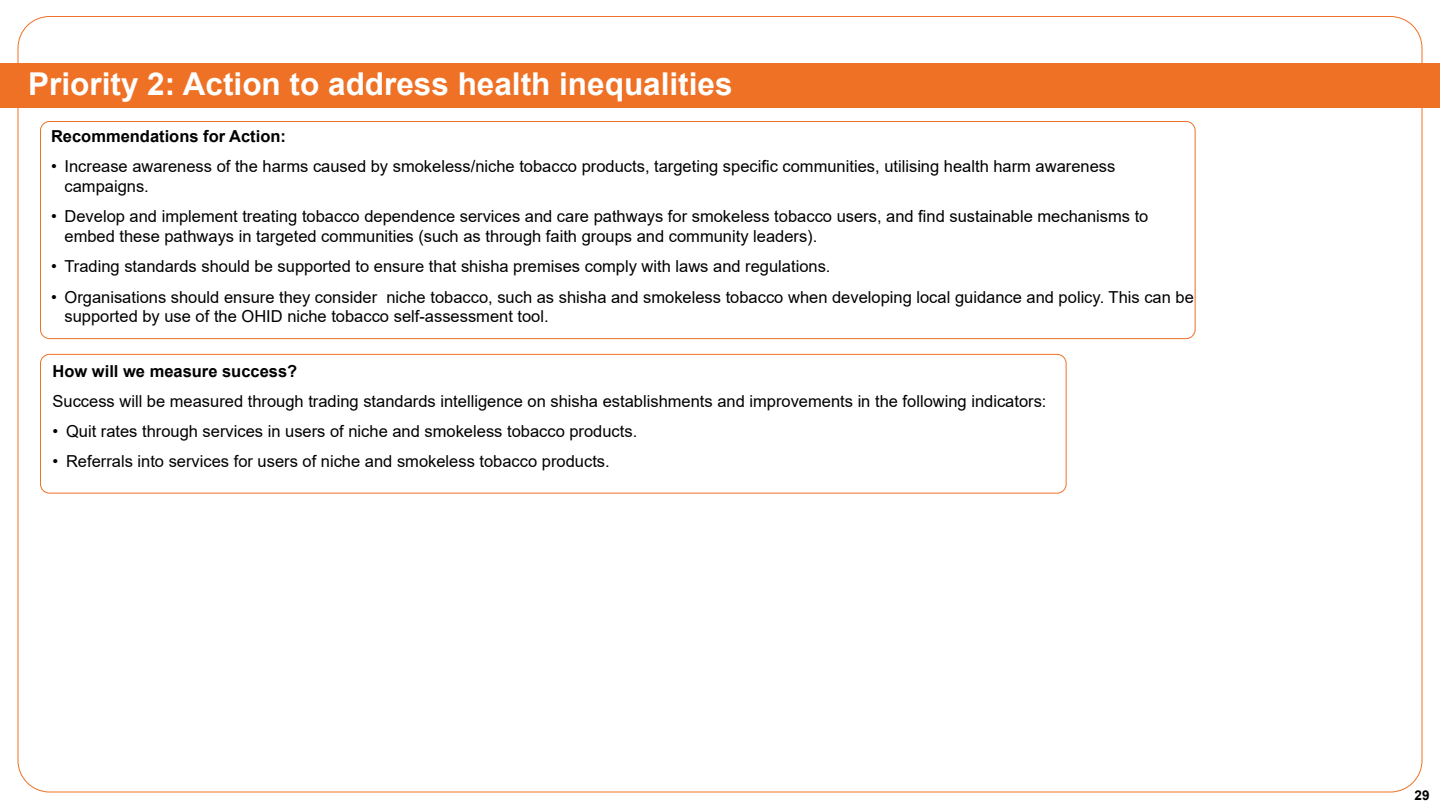
<style>
.page{position:relative;width:1440px;height:810px;background:#fff}
.page>*{position:absolute;margin:0;border:0;box-sizing:border-box;transform-origin:0 0}
.t1{font:700 31.5px "Arial";color:#fff}
.t2{font:16.5px/19.8px "Arial";color:#000}
.t3{font:700 16.5px "Arial";color:#000}
.t4{font:700 13.5px "Arial";color:#000}
</style>
<div class="page">
<div style="left:0;top:63px;width:1440px;height:45px;background:#ee7125"></div>
<div style="left:40px;top:121px;width:1156px;height:218px;border:1px solid #ee7125;border-radius:9px"></div>
<div style="left:40px;top:354px;width:1026px;height:140px;border:1px solid #ee7125;border-radius:9px"></div>
<h1 class="t1" style="left:28px;top:62px;width:706px">Priority 2: Action to address health inequalities</h1>
<p class="t3" style="left:51px;top:124px;width:236px">Recommendations for Action:</p>
<p class="t2" style="left:64px;top:156px;width:1052px;text-indent:-14px">• Increase awareness of the harms caused by smokeless/niche tobacco products, targeting specific communities, utilising health harm awareness campaigns.</p>
<p class="t2" style="left:64px;top:206px;width:1085px;text-indent:-14px">• Develop and implement treating tobacco dependence services and care pathways for smokeless tobacco users, and find sustainable mechanisms to embed these pathways in targeted communities (such as through faith groups and community leaders).</p>
<p class="t2" style="left:51px;top:256px;width:781px">• Trading standards should be supported to ensure that shisha premises comply with laws and regulations.</p>
<p class="t2" style="left:64px;top:287px;width:1131px;text-indent:-14px">• Organisations should ensure they consider niche tobacco, such as shisha and smokeless tobacco when developing local guidance and policy. This can be supported by use of the OHID niche tobacco self-assessment tool.</p>
<p class="t3" style="left:52px;top:359px;width:246px">How will we measure success?</p>
<p class="t2" style="left:52px;top:391px;width:996px">Success will be measured through trading standards intelligence on shisha establishments and improvements in the following indicators:</p>
<p class="t2" style="left:52px;top:421px;width:586px">• Quit rates through services in users of niche and smokeless tobacco products.</p>
<p class="t2" style="left:52px;top:452px;width:559px">• Referrals into services for users of niche and smokeless tobacco products.</p>
<p class="t4" style="left:1414px;top:785px;width:17px">29</p>
</div>
